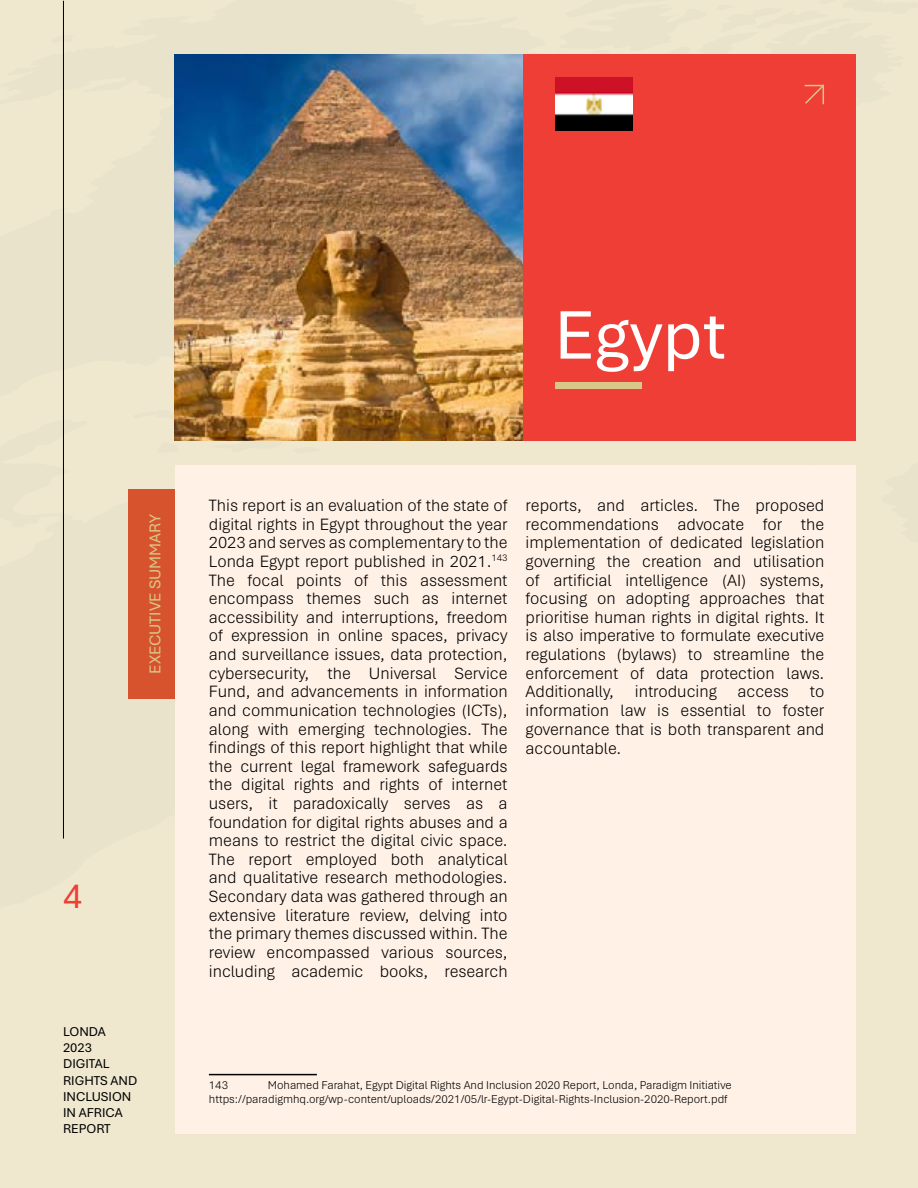
<style>
.page{position:relative;width:918px;height:1188px;background:#efe8cf}
.page>*{position:absolute;margin:0;border:0;box-sizing:border-box;transform-origin:0 0}
.t1{font:72px "Aptos";color:#fff}
.t2{font:36px "Aptos";color:#ef3e36}
.t3{font:300 17.25px/18.6px "Aptos";color:#000;text-align:justify}
.t4{font:16.5px "Aptos";color:#d7c788}
.t5{font:13.5px/16.2px "Aptos";color:#000}
.t6{font:300 12px/14.4px "Aptos";color:#000}
</style>
<div class="page">
<hr style="left:63px;top:1px;width:1px;height:838px;background:#000">
<div style="left:175px;top:54px;width:681px;height:386px;background:#ef3e35"></div>
<div style="left:175px;top:465px;width:681px;height:669px;background:#fff1e6"></div>
<div style="left:129px;top:489px;width:46px;height:210px;background:#d7532e"></div>
<div style="left:555px;top:382px;width:87px;height:7px;background:#d7c788"></div>
<svg style="left:804px;top:84px;width:20px;height:21px"></svg>
<img style="left:555px;top:78px;width:78px;height:53px">
<img style="left:175px;top:54px;width:348px;height:386px">
<hr style="left:209px;top:1074px;width:108px;height:1px;background:#000">
<h1 class="t1" style="left:554px;top:286px;width:173px">Egypt</h1>
<p class="t4" style="left:144px;top:674px;width:161px;rotate:-90deg">EXECUTIVE SUMMARY</p>
<h2 class="t2" style="left:63px;top:872px;width:21px">4</h2>
<p class="t5" style="left:63px;top:1023px;width:76px">LONDA<br>2023<br>DIGITAL<br>RIGHTS AND<br>INCLUSION<br>IN AFRICA<br>REPORT</p>
<p class="t3" style="left:209px;top:496px;width:300px">This report is an evaluation of the state of digital rights in Egypt throughout the year 2023 and serves as complementary to the Londa Egypt report published in 2021.<sup>143<br></sup>The focal points of this assessment encompass themes such as internet accessibility and interruptions, freedom of expression in online spaces, privacy and surveillance issues, data protection, cybersecurity, the Universal Service Fund, and advancements in information and communication technologies (ICTs), along with emerging technologies. The findings of this report highlight that while the current legal framework safeguards the digital rights and rights of internet users, it paradoxically serves as a foundation for digital rights abuses and a means to restrict the digital civic space.<br>The report employed both analytical and qualitative research methodologies.<br>Secondary data was gathered through an extensive literature review, delving into the primary themes discussed within. The review encompassed various sources, including academic books, research</p>
<p class="t3" style="left:526px;top:495px;width:300px">reports, and articles. The proposed recommendations advocate for the implementation of dedicated legislation governing the creation and utilisation of artificial intelligence (AI) systems, focusing on adopting approaches that prioritise human rights in digital rights. It is also imperative to formulate executive regulations (bylaws) to streamline the enforcement of data protection laws.<br>Additionally, introducing access to information law is essential to foster governance that is both transparent and accountable.</p>
<p class="t6" style="left:209px;top:1077px;width:524px;text-indent:59px">Mohamed Farahat, Egypt Digital Rights And Inclusion 2020 Report, Londa, Paradigm Initiative https://paradigmhq.org/wp-content/uploads/2021/05/lr-Egypt-Digital-Rights-Inclusion-2020-Report.pdf</p>
<p class="t6" style="left:209px;top:1077px;width:21px">143</p>
</div>
